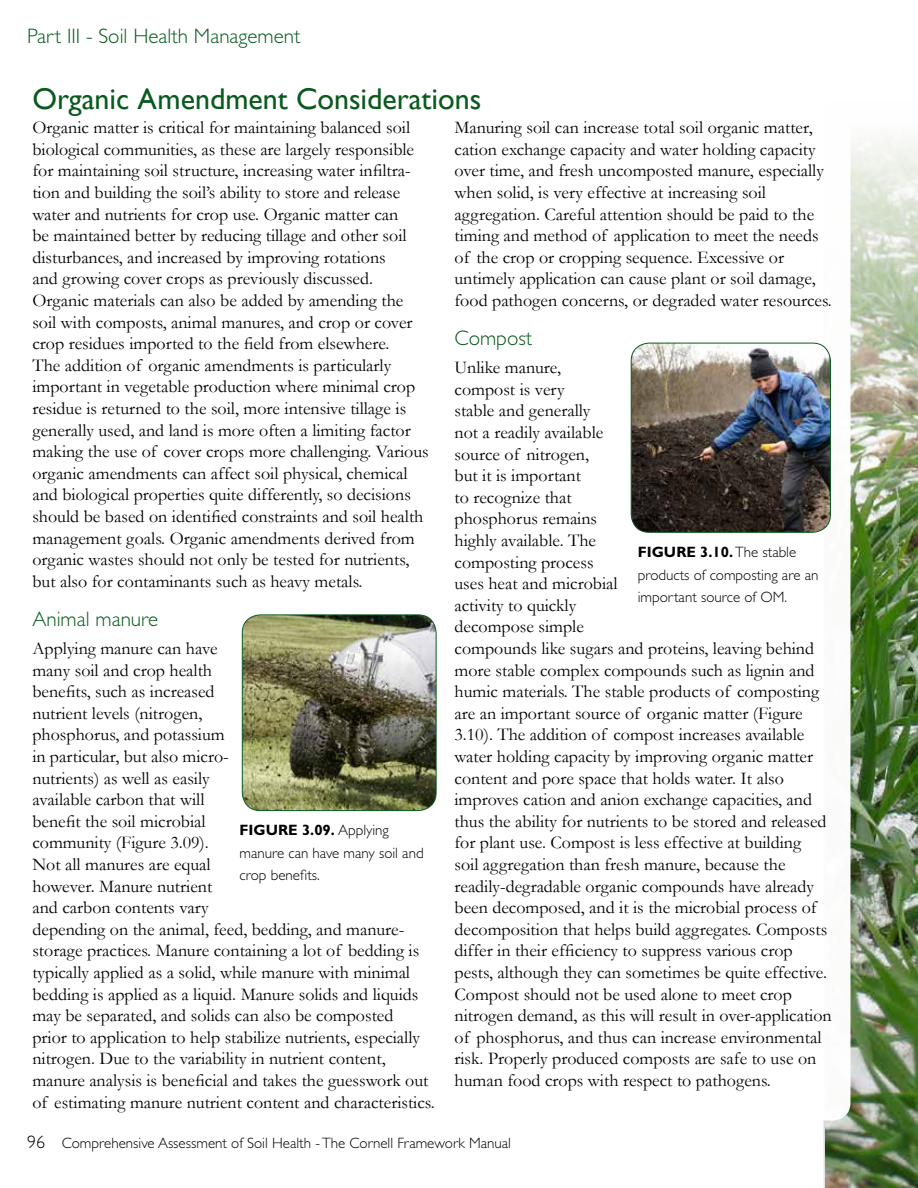
<style>
.page{position:relative;width:918px;height:1188px;background:#fff}
.page>*{position:absolute;margin:0;border:0;box-sizing:border-box;transform-origin:0 0}
.t1{font:30px "Gill Sans";color:#0a5a1f}
.t2{font:300 21px "Gill Sans";color:#0a5a1f}
.t3{font:18px/21.6px "Garamond";color:#000}
.t4{font:300 15px/22.5px "Gill Sans";color:#000}
.s1{font-weight:700}
.s2{font-size:18px}
</style>
<div class="page">
<img style="left:824px;top:137px;width:94px;height:1051px">
<div style="left:608px;top:81px;width:243px;height:1039px;background:#fff;border-radius:18px"></div>
<img style="left:242px;top:615px;width:194px;height:196px">
<div style="left:242px;top:615px;width:195px;height:196px;border:1px solid #0a5a1f;border-radius:18px"></div>
<img style="left:631px;top:343px;width:199px;height:189px">
<div style="left:631px;top:343px;width:200px;height:190px;border:1px solid #0a5a1f;border-radius:18px"></div>
<p class="t2" style="left:27px;top:28px;width:275px">Part III - Soil Health Management</p>
<h1 class="t1" style="left:32px;top:88px;width:450px">Organic Amendment Considerations</h1>
<p class="t3" style="left:32px;top:116px;width:398px">Organic matter is critical for maintaining balanced soil biological communities, as these are largely responsible for maintaining soil structure, increasing water infiltra&shy;tion and building the soil’s ability to store and release water and nutrients for crop use. Organic matter can<br>be maintained better by reducing tillage and other soil disturbances, and increased by improving rotations<br>and growing cover crops as previously discussed.<br>Organic materials can also be added by amending the soil with composts, animal manures, and crop or cover crop residues imported to the field from elsewhere.<br>The addition of organic amendments is particularly important in vegetable production where minimal crop residue is returned to the soil, more intensive tillage is generally used, and land is more often a limiting factor making the use of cover crops more challenging. Various organic amendments can affect soil physical, chemical and biological properties quite differently, so decisions should be based on identified constraints and soil health management goals. Organic amendments derived from organic wastes should not only be tested for nutrients, but also for contaminants such as heavy metals.</p>
<p class="t2" style="left:32px;top:611px;width:127px">Animal manure</p>
<p class="t3" style="left:32px;top:639px;width:404px">Applying manure can have<br>many soil and crop health<br>benefits, such as increased<br>nutrient levels (nitrogen,<br>phosphorus, and potassium<br>in particular, but also micro-<br>nutrients) as well as easily<br>available carbon that will<br>benefit the soil microbial<br>community (Figure 3.09).<br>Not all manures are equal<br>however. Manure nutrient<br>and carbon contents vary<br>depending on the animal, feed, bedding, and manure&shy;storage practices. Manure containing a lot of bedding is typically applied as a solid, while manure with minimal bedding is applied as a liquid. Manure solids and liquids may be separated, and solids can also be composted<br>prior to application to help stabilize nutrients, especially nitrogen. Due to the variability in nutrient content, manure analysis is beneficial and takes the guesswork out of estimating manure nutrient content and characteristics.</p>
<p class="t3" style="left:454px;top:116px;width:379px">Manuring soil can increase total soil organic matter, cation exchange capacity and water holding capacity over time, and fresh uncomposted manure, especially when solid, is very effective at increasing soil aggregation. Careful attention should be paid to the timing and method of application to meet the needs of the crop or cropping sequence. Excessive or untimely application can cause plant or soil damage, food pathogen concerns, or degraded water resources.</p>
<p class="t2" style="left:454px;top:330px;width:79px">Compost</p>
<p class="t3" style="left:454px;top:358px;width:379px">Unlike manure,<br>compost is very<br>stable and generally<br>not a readily available<br>source of nitrogen,<br>but it is important<br>to recognize that<br>phosphorus remains<br>highly available. The<br>composting process<br>uses heat and microbial<br>activity to quickly<br>decompose simple<br>compounds like sugars and proteins, leaving behind more stable complex compounds such as lignin and humic materials. The stable products of composting are an important source of organic matter (Figure 3.10). The addition of compost increases available water holding capacity by improving organic matter content and pore space that holds water. It also improves cation and anion exchange capacities, and thus the ability for nutrients to be stored and released for plant use. Compost is less effective at building<br>soil aggregation than fresh manure, because the readily-degradable organic compounds have already been decomposed, and it is the microbial process of decomposition that helps build aggregates. Composts differ in their efficiency to suppress various crop pests, although they can sometimes be quite effective.<br>Compost should not be used alone to meet crop nitrogen demand, as this will result in over-application of phosphorus, and thus can increase environmental risk. Properly produced composts are safe to use on human food crops with respect to pathogens.</p>
<p class="t4" style="left:638px;top:542px;width:182px"><span class="s1">FIGURE 3.10.</span> The stable products of composting are an important source of OM.</p>
<p class="t4" style="left:240px;top:821px;width:186px"><span class="s1">FIGURE 3.09.</span> Applying manure can have many soil and crop benefits.</p>
<p class="t4" style="left:27px;top:1133px;width:486px"><span class="s2">96</span> Comprehensive Assessment of Soil Health - The Cornell Framework Manual</p>
</div>
